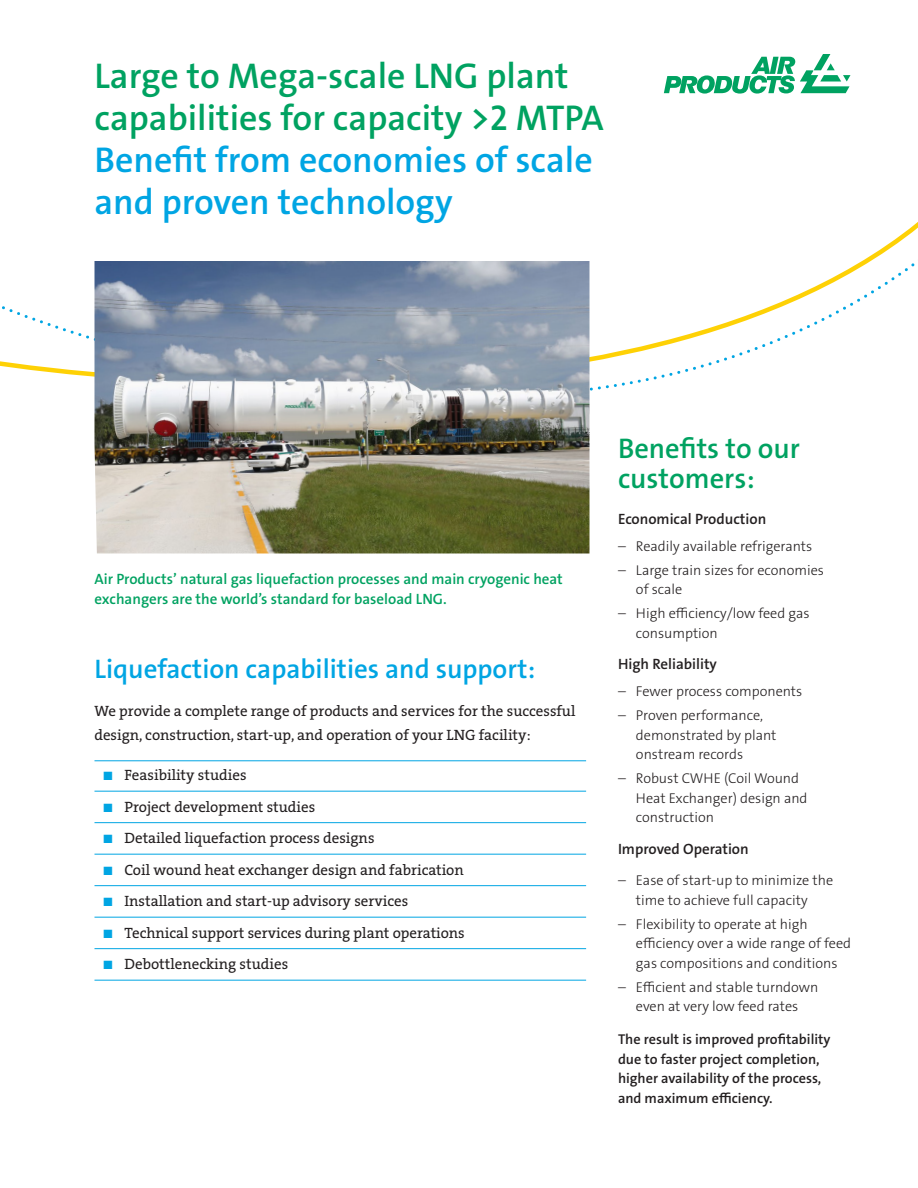
<style>
.page{position:relative;width:918px;height:1188px;background:#fff}
.page>*{position:absolute;margin:0;border:0;box-sizing:border-box;transform-origin:0 0}
.t1{font:600 36px/42px "The Sans LF";color:#00a261}
.t2{font:600 36px/42px "The Sans LF";color:#00a5e3}
.t3{font:600 28.5px/30px "The Sans LF";color:#00a261}
.t4{font:600 27px "The Sans LF";color:#00a5e3}
.t5{font:15px/24px "The Serif LP5 Plain";color:#231f20}
.t6{font:600 15px/20.2px "The Sans LF";color:#00a261}
.t7{font:600 15px "The Sans LF";color:#231f20}
.t8{font:300 14.25px/19.5px "The Sans LF";color:#231f20}
.t9{font:600 14.25px/19.5px "The Sans LF";color:#231f20}
.s1{color:#00a5e3}
</style>
<div class="page">
<svg style="left:0;top:246px;width:915px;height:145px"></svg>
<svg style="left:664px;top:54px;width:186px;height:40px"></svg>
<hr style="left:94px;top:761px;width:492px;height:1px;background:#00a5e3">
<hr style="left:94px;top:791px;width:492px;height:1px;background:#00a5e3">
<hr style="left:94px;top:822px;width:492px;height:1px;background:#00a5e3">
<hr style="left:94px;top:854px;width:492px;height:1px;background:#00a5e3">
<hr style="left:94px;top:885px;width:492px;height:1px;background:#00a5e3">
<hr style="left:94px;top:917px;width:492px;height:1px;background:#00a5e3">
<hr style="left:94px;top:948px;width:492px;height:1px;background:#00a5e3">
<hr style="left:94px;top:980px;width:492px;height:1px;background:#00a5e3">
<img style="left:94px;top:261px;width:496px;height:293px">
<h1 class="t1" style="left:94px;top:55px;width:511px">Large to Mega-scale LNG plant capabilities for capacity &gt;2 MTPA</h1>
<h1 class="t2" style="left:94px;top:139px;width:500px">Benefit from economies of scale and proven technology</h1>
<p class="t6" style="left:94px;top:569px;width:470px">Air Products’ natural gas liquefaction processes and main cryogenic heat exchangers are the world’s standard for baseload LNG.</p>
<h3 class="t4" style="left:94px;top:652px;width:442px">Liquefaction capabilities and support:</h3>
<p class="t5" style="left:94px;top:699px;width:483px">We provide a complete range of products and services for the successful design, construction, start-up, and operation of your LNG facility:</p>
<p class="t5" style="left:104px;top:763px;width:145px"><span class="s1">■</span> Feasibility studies</p>
<p class="t5" style="left:104px;top:795px;width:213px"><span class="s1">■</span> Project development studies</p>
<p class="t5" style="left:104px;top:826px;width:273px"><span class="s1">■</span> Detailed liquefaction process designs</p>
<p class="t5" style="left:104px;top:858px;width:362px"><span class="s1">■</span> Coil wound heat exchanger design and fabrication</p>
<p class="t5" style="left:104px;top:889px;width:306px"><span class="s1">■</span> Installation and start-up advisory services</p>
<p class="t5" style="left:104px;top:921px;width:363px"><span class="s1">■</span> Technical support services during plant operations</p>
<p class="t5" style="left:104px;top:952px;width:186px"><span class="s1">■</span> Debottlenecking studies</p>
<h2 class="t3" style="left:618px;top:433px;width:184px">Benefits to our customers:</h2>
<p class="t7" style="left:618px;top:509px;width:150px">Economical Production</p>
<p class="t8" style="left:618px;top:536px;width:196px">– Readily available refrigerants</p>
<p class="t8" style="left:636px;top:560px;width:189px;text-indent:-18px">– Large train sizes for economies of scale</p>
<p class="t8" style="left:636px;top:604px;width:175px;text-indent:-18px">– High efficiency/low feed gas consumption</p>
<p class="t7" style="left:618px;top:654px;width:101px">High Reliability</p>
<p class="t8" style="left:618px;top:682px;width:186px">– Fewer process components</p>
<p class="t8" style="left:636px;top:706px;width:142px;text-indent:-18px">– Proven performance, demonstrated by plant onstream records</p>
<p class="t8" style="left:636px;top:769px;width:173px;text-indent:-18px">– Robust CWHE (Coil Wound<br>Heat Exchanger) design and construction</p>
<p class="t7" style="left:618px;top:839px;width:132px">Improved Operation</p>
<p class="t8" style="left:618px;top:871px;width:217px;text-align:center">– Ease of start-up to minimize the time to achieve full capacity</p>
<p class="t8" style="left:636px;top:914px;width:217px;text-indent:-18px">– Flexibility to operate at high efficiency over a wide range of feed gas compositions and conditions</p>
<p class="t8" style="left:618px;top:977px;width:202px;text-align:center">– Efficient and stable turndown even at very low feed rates</p>
<p class="t9" style="left:618px;top:1030px;width:214px">The result is improved profitability due to faster project completion, higher availability of the process, and maximum efficiency.</p>
</div>
